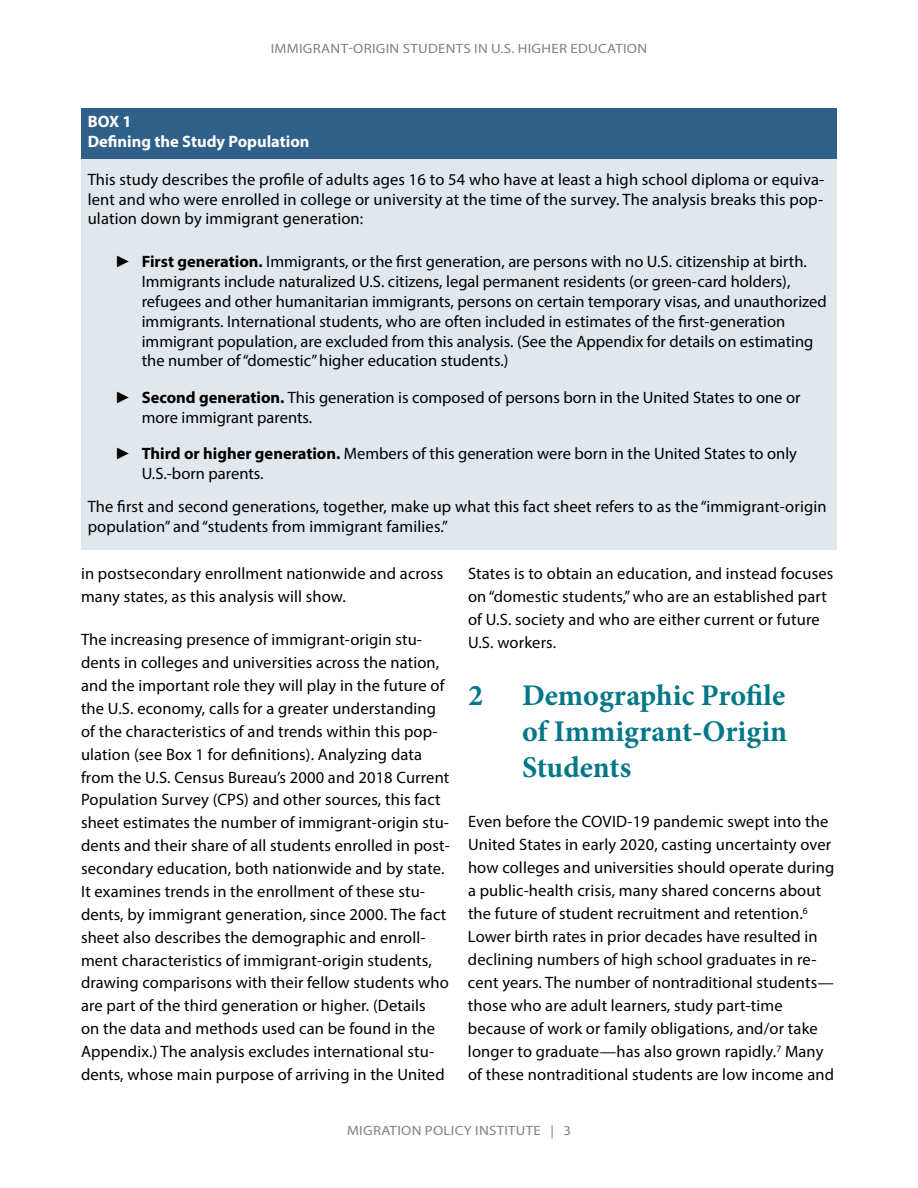
<style>
.page{position:relative;width:918px;height:1188px;background:#fff}
.page>*{position:absolute;margin:0;border:0;box-sizing:border-box;transform-origin:0 0}
.t1{font:700 30px/36.2px "Minion Pro";color:#037788;text-align:justify}
.t2{font:16.5px/22.8px "Myriad Pro";letter-spacing:.01em;color:#000}
.t3{font:700 16.5px/19.8px "Myriad Pro";color:#fff}
.t4{font:13.5px "Myriad Pro";letter-spacing:.02em;color:#808285;scale:1.1 1}
.s1{font-family:"Times New Roman"}
.s2{font-weight:700}
</style>
<div class="page">
<div style="left:81px;top:108px;width:756px;height:70px;background:#2f6089"></div>
<div style="left:81px;top:159px;width:756px;height:83px;background:#e0e7ed"></div>
<div style="left:81px;top:242px;width:756px;height:135px;background:#e0e7ed"></div>
<div style="left:81px;top:377px;width:756px;height:56px;background:#e0e7ed"></div>
<div style="left:81px;top:433px;width:756px;height:57px;background:#e0e7ed"></div>
<div style="left:81px;top:486px;width:756px;height:63px;background:#e0e7ed"></div>
<p class="t4" style="left:271px;top:40px;width:344px">IMMIGRANT-ORIGIN STUDENTS IN U.S. HIGHER EDUCATION</p>
<p class="t3" style="left:88px;top:111px;width:223px">BOX 1<br>Defining the Study Population</p>
<p class="t2" style="left:88px;top:169px;width:738px;line-height:19.8px;text-align:justify">This study describes the profile of adults ages 16 to 54 who have at least a high school diploma or equiva&shy;lent and who were enrolled in college or university at the time of the survey. The analysis breaks this pop&shy;ulation down by immigrant generation:</p>
<p class="t2" style="left:142px;top:252px;width:687px;line-height:19.8px;text-indent:-27px"><span class="s1">►</span> <span class="s2">First generation.</span> Immigrants, or the first generation, are persons with no U.S. citizenship at birth.<br>Immigrants include naturalized U.S. citizens, legal permanent residents (or green-card holders), refugees and other humanitarian immigrants, persons on certain temporary visas, and unauthorized immigrants. International students, who are often included in estimates of the first-generation immigrant population, are excluded from this analysis. (See the Appendix for details on estimating the number of “domestic” higher education students.)</p>
<p class="t2" style="left:142px;top:387px;width:660px;line-height:19.8px;text-indent:-27px"><span class="s1">►</span> <span class="s2">Second generation.</span> This generation is composed of persons born in the United States to one or more immigrant parents.</p>
<p class="t2" style="left:142px;top:443px;width:657px;line-height:19.8px;text-indent:-27px"><span class="s1">►</span> <span class="s2">Third or higher generation.</span> Members of this generation were born in the United States to only<br>U.S.-born parents.</p>
<p class="t2" style="left:88px;top:496px;width:740px;line-height:19.8px">The first and second generations, together, make up what this fact sheet refers to as the “immigrant-origin population” and “students from immigrant families.”</p>
<p class="t2" style="left:81px;top:562px;width:364px">in postsecondary enrollment nationwide and across many states, as this analysis will show.</p>
<p class="t2" style="left:81px;top:628px;width:370px">The increasing presence of immigrant-origin stu&shy;dents in colleges and universities across the nation, and the important role they will play in the future of the U.S. economy, calls for a greater understanding of the characteristics of and trends within this pop&shy;ulation (see Box 1 for definitions). Analyzing data from the U.S. Census Bureau’s 2000 and 2018 Current Population Survey (CPS) and other sources, this fact sheet estimates the number of immigrant-origin stu&shy;dents and their share of all students enrolled in post&shy;secondary education, both nationwide and by state.<br>It examines trends in the enrollment of these stu&shy;dents, by immigrant generation, since 2000. The fact sheet also describes the demographic and enroll&shy;ment characteristics of immigrant-origin students, drawing comparisons with their fellow students who are part of the third generation or higher. (Details<br>on the data and methods used can be found in the Appendix.) The analysis excludes international stu&shy;dents, whose main purpose of arriving in the United</p>
<p class="t2" style="left:468px;top:562px;width:367px">States is to obtain an education, and instead focuses on “domestic students,” who are an established part of U.S. society and who are either current or future U.S. workers.</p>
<h1 class="t1" style="left:468px;top:677px;width:16px">2</h1>
<h1 class="t1" style="left:522px;top:677px;width:267px">Demographic Profile of Immigrant-Origin Students</h1>
<p class="t2" style="left:468px;top:810px;width:368px">Even before the COVID-19 pandemic swept into the United States in early 2020, casting uncertainty over how colleges and universities should operate during a public-health crisis, many shared concerns about the future of student recruitment and retention.<sup>6<br></sup>Lower birth rates in prior decades have resulted in declining numbers of high school graduates in re&shy;cent years. The number of nontraditional students— those who are adult learners, study part-time because of work or family obligations, and/or take longer to graduate—has also grown rapidly.<sup>7</sup> Many of these nontraditional students are low income and</p>
<p class="t4" style="left:347px;top:1122px;width:205px">MIGRATION POLICY INSTITUTE | 3</p>
</div>
